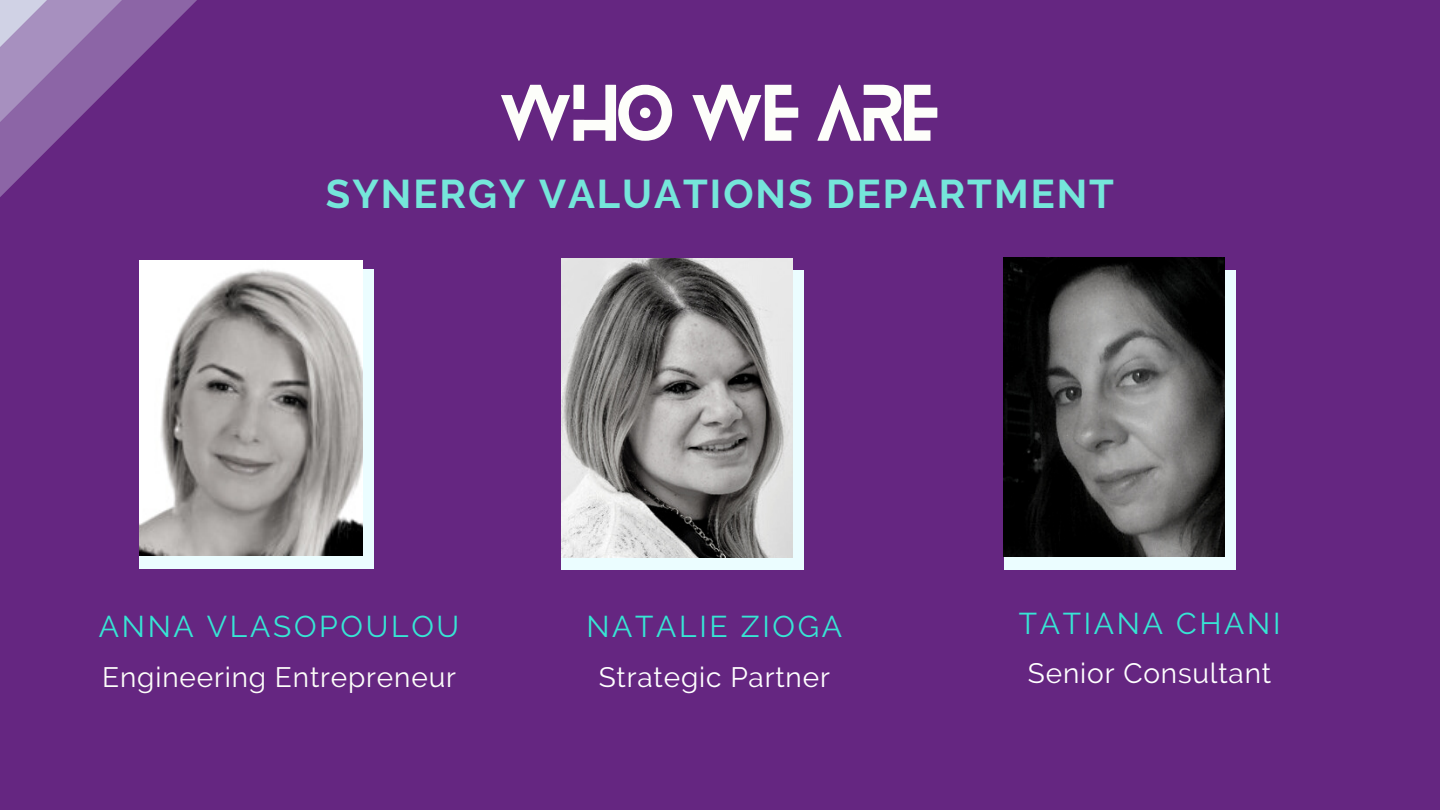
<style>
.page{position:relative;width:1440px;height:810px;background:#652681}
.page>*{position:absolute;margin:0;border:0;box-sizing:border-box;transform-origin:0 0}
.t1{font:70px "Blanka";color:#fdfefa}
.t2{font:700 40px "Raleway";letter-spacing:.05em;color:#75e6da}
.t3{font:30px "Raleway";letter-spacing:.09em;color:#37e5d4}
.t4{font:28px "Raleway";letter-spacing:.03em;color:#fff}
.t5{font:28px "Raleway";letter-spacing:.03em;color:#fdfefa}
</style>
<div class="page">
<div style="left:139px;top:269px;width:235px;height:300px;background:#ebfdff"></div>
<div style="left:561px;top:270px;width:243px;height:300px;background:#ebfdff"></div>
<div style="left:1004px;top:270px;width:232px;height:300px;background:#ebfdff"></div>
<img style="left:139px;top:261px;width:223px;height:294px">
<img style="left:1004px;top:258px;width:220px;height:298px">
<svg style="left:0;top:0;width:197px;height:197px"></svg>
<img style="left:561px;top:259px;width:231px;height:298px">
<h1 class="t1" style="left:501px;top:64px;width:440px">WHO WE ARE</h1>
<h2 class="t2" style="left:326px;top:171px;width:790px">SYNERGY VALUATIONS DEPARTMENT</h2>
<p class="t3" style="left:99px;top:609px;width:362px">ANNA VLASOPOULOU</p>
<p class="t5" style="left:102px;top:661px;width:355px">Engineering Entrepreneur</p>
<p class="t3" style="left:586px;top:609px;width:257px">NATALIE ZIOGA</p>
<p class="t4" style="left:599px;top:661px;width:233px">Strategic Partner</p>
<p class="t3" style="left:1019px;top:605px;width:263px">TATIANA CHANI</p>
<p class="t4" style="left:1028px;top:657px;width:245px">Senior Consultant</p>
</div>
